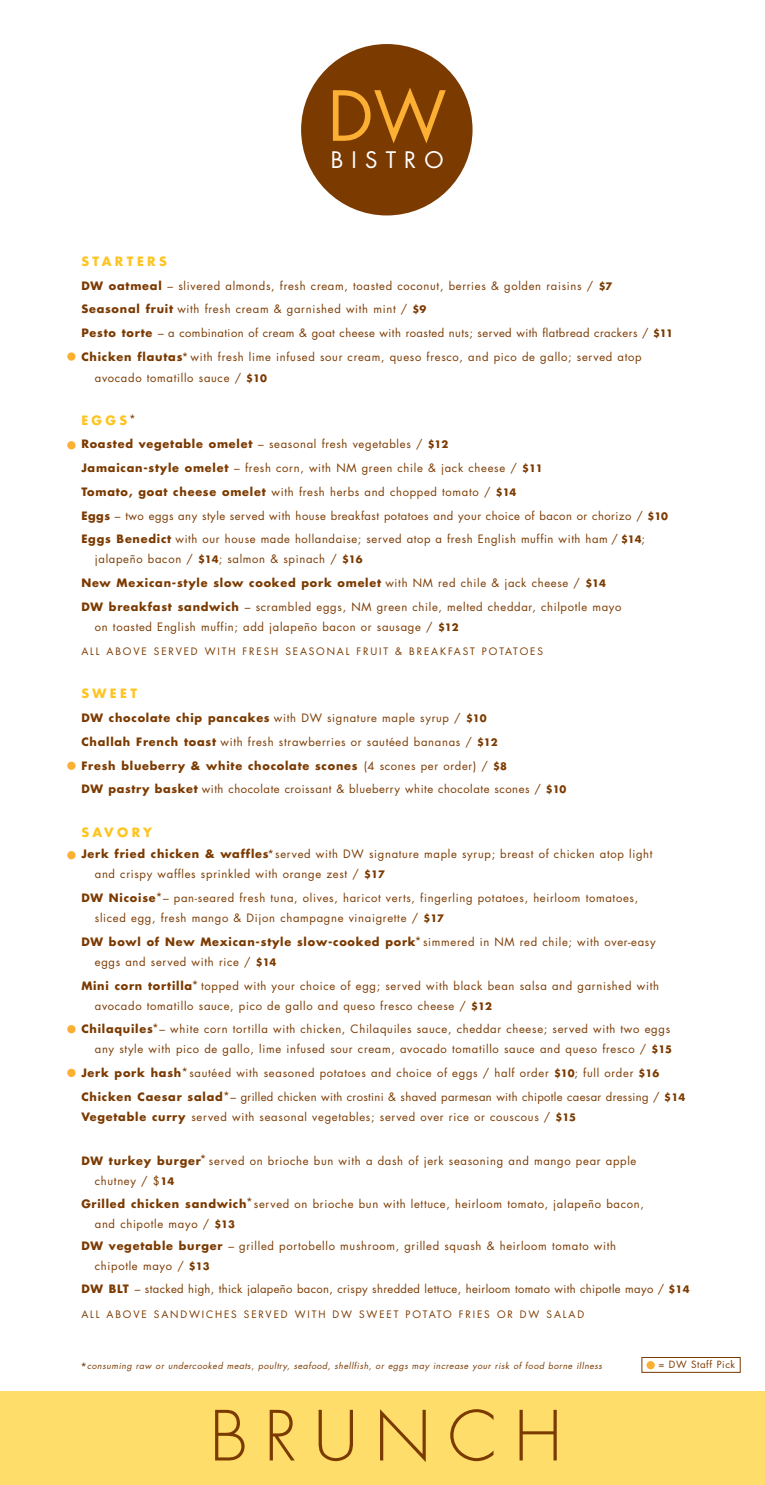
<style>
.page{position:relative;width:765px;height:1485px;background:#fff}
.page>*{position:absolute;margin:0;border:0;box-sizing:border-box;transform-origin:0 0}
.t1{font:300 67.12px "Futura";letter-spacing:.25em;color:#7b3a00}
.t2{font:67.12px "Futura";color:#fbb033}
.t3{font:22.12px "Futura";letter-spacing:.37em;color:#fff}
.t4{font:700 12.5px "Futura";letter-spacing:.275em;color:#fec422}
.t5{font:11.25px/23.8px "Futura";letter-spacing:.06em;color:#7b3a00}
.t6{font:11.25px/23.8px "Futura";letter-spacing:.03em;color:#7b3a00}
.t7{font:10px "Futura";letter-spacing:.185em;color:#7b3a00}
.t8{font:9.75px "Futura";letter-spacing:.06em;color:#7b3a00}
.t9{font:italic 8.75px "Futura";letter-spacing:.06em;color:#7b3a00}
.s1{font-weight:700}
.s2{font-weight:700;font-size:10px}
.s3{font-style:normal;font-size:11.25px}
</style>
<div class="page">
<div style="left:0;top:1391px;width:765px;height:94px;background:#ffdd6b"></div>
<div style="left:301px;top:44px;width:172px;height:171px;background:#7b3a00;border-radius:50%"></div>
<div style="left:647px;top:1361px;width:8px;height:8px;background:#fbb033;border-radius:50%"></div>
<div style="left:642px;top:1357px;width:99px;height:16px;border:1px solid #7b3a00"></div>
<div style="left:67px;top:352px;width:9px;height:9px;background:#fbb033;border-radius:50%"></div>
<div style="left:67px;top:441px;width:9px;height:8px;background:#fbb033;border-radius:50%"></div>
<div style="left:67px;top:762px;width:9px;height:8px;background:#fbb033;border-radius:50%"></div>
<div style="left:67px;top:851px;width:9px;height:8px;background:#fbb033;border-radius:50%"></div>
<div style="left:67px;top:1025px;width:9px;height:8px;background:#fbb033;border-radius:50%"></div>
<div style="left:67px;top:1069px;width:9px;height:8px;background:#fbb033;border-radius:50%"></div>
<h1 class="t2" style="left:328px;top:70px;width:120px">DW</h1>
<h2 class="t3" style="left:331px;top:145px;width:114px">BISTRO</h2>
<p class="t4" style="left:81px;top:253px;width:87px">STARTERS</p>
<p class="t5" style="left:81px;top:273px;width:593px"><span class="s1">DW oatmeal</span> – slivered almonds, fresh cream, toasted coconut, berries &amp; golden raisins / <span class="s2">$7<br></span><span class="s1">Seasonal fruit</span> with fresh cream &amp; garnished with mint / <span class="s2">$9<br></span><span class="s1">Pesto torte</span> – a combination of cream &amp; goat cheese with roasted nuts; served with flatbread crackers / <span class="s2">$11<br></span><span class="s1">Chicken flautas</span> with fresh lime infused sour cream, queso fresco, and pico de gallo; served atop</p>
<p class="t5" style="left:95px;top:366px;width:174px">avocado tomatillo sauce / <span class="s2">$10</span></p>
<p class="t4" style="left:81px;top:411px;width:47px">EGGS</p>
<p class="t5" style="left:81px;top:432px;width:588px"><span class="s1">Roasted vegetable omelet</span> – seasonal fresh vegetables / <span class="s2">$12<br></span><span class="s1">Jamaican-style omelet</span> – fresh corn, with NM green chile &amp; jack cheese / <span class="s2">$11<br></span><span class="s1">Tomato, goat cheese omelet</span> with fresh herbs and chopped tomato / <span class="s2">$14<br></span><span class="s1">Eggs</span> – two eggs any style served with house breakfast potatoes and your choice of bacon or chorizo / <span class="s2">$10<br></span><span class="s1">Eggs Benedict</span> with our house made hollandaise; served atop a fresh English muffin with ham / <span class="s2">$14</span>;</p>
<p class="t5" style="left:81px;top:547px;width:542px;text-indent:14px">jalapeño bacon / <span class="s2">$14</span>; salmon &amp; spinach / <span class="s2">$16<br></span><span class="s1">New Mexican-style slow cooked pork omelet</span> with NM red chile &amp; jack cheese / <span class="s2">$14<br></span><span class="s1">DW breakfast sandwich</span> – scrambled eggs, NM green chile, melted cheddar, chilpotle mayo</p>
<p class="t5" style="left:95px;top:615px;width:365px">on toasted English muffin; add jalapeño bacon or sausage / <span class="s2">$12</span></p>
<p class="t7" style="left:81px;top:644px;width:463px">ALL ABOVE SERVED WITH FRESH SEASONAL FRUIT &amp; BREAKFAST POTATOES</p>
<p class="t4" style="left:81px;top:685px;width:57px">SWEET</p>
<p class="t5" style="left:81px;top:706px;width:487px"><span class="s1">DW chocolate chip pancakes</span> with DW signature maple syrup / <span class="s2">$10<br></span><span class="s1">Challah French toast</span> with fresh strawberries or sautéed bananas / <span class="s2">$12<br></span><span class="s1">Fresh blueberry &amp; white chocolate scones</span> (4 scones per order) / <span class="s2">$8<br></span><span class="s1">DW pastry basket</span> with chocolate croissant &amp; blueberry white chocolate scones / <span class="s2">$10</span></p>
<p class="t4" style="left:81px;top:824px;width:72px">SAVORY</p>
<p class="t5" style="left:95px;top:844px;width:559px;line-height:20px;text-indent:-14px"><span class="s1">Jerk fried chicken &amp; waffles</span> served with DW signature maple syrup; breast of chicken atop light and crispy waffles sprinkled with orange zest / <span class="s2">$17</span></p>
<p class="t5" style="left:95px;top:888px;width:545px;line-height:20px;text-indent:-14px"><span class="s1">DW Nicoise</span> – pan-seared fresh tuna, olives, haricot verts, fingerling potatoes, heirloom tomatoes, sliced egg, fresh mango &amp; Dijon champagne vinaigrette / <span class="s2">$17</span></p>
<p class="t5" style="left:95px;top:932px;width:562px;line-height:20px;text-indent:-14px"><span class="s1">DW bowl of New Mexican-style slow-cooked pork</span> simmered in NM red chile; with over-easy eggs and served with rice / <span class="s2">$14</span></p>
<p class="t5" style="left:95px;top:975px;width:566px;line-height:20px;text-indent:-14px"><span class="s1">Mini corn tortilla</span> topped with your choice of egg; served with black bean salsa and garnished with avocado tomatillo sauce, pico de gallo and queso fresco cheese / <span class="s2">$12</span></p>
<p class="t5" style="left:81px;top:1019px;width:592px;line-height:20px;text-align:right"><span class="s1">Chilaquiles</span> – white corn tortilla with chicken, Chilaquiles sauce, cheddar cheese; served with two eggs any style with pico de gallo, lime infused sour cream, avocado tomatillo sauce and queso fresco / <span class="s2">$15</span></p>
<p class="t6" style="left:81px;top:1061px;width:606px"><span class="s1">Jerk pork hash</span> sautéed with seasoned potatoes and choice of eggs / half order <span class="s2">$10</span>; full order <span class="s2">$16<br></span><span class="s1">Chicken Caesar salad</span> – grilled chicken with crostini &amp; shaved parmesan with chipotle caesar dressing / <span class="s2">$14</span></p>
<p class="t5" style="left:81px;top:1105px;width:496px"><span class="s1">Vegetable curry</span> served with seasonal vegetables; served over rice or couscous / <span class="s2">$15</span></p>
<p class="t5" style="left:95px;top:1150px;width:543px;line-height:20px;text-indent:-14px"><span class="s1">DW turkey burger</span> served on brioche bun with a dash of jerk seasoning and mango pear apple chutney / $<span class="s2">14</span></p>
<p class="t5" style="left:95px;top:1194px;width:551px;line-height:20px;text-indent:-14px"><span class="s1">Grilled chicken sandwich</span> served on brioche bun with lettuce, heirloom tomato, jalapeño bacon, and chipotle mayo / <span class="s2">$13</span></p>
<p class="t5" style="left:95px;top:1235px;width:523px;line-height:20px;text-indent:-14px"><span class="s1">DW vegetable burger</span> – grilled portobello mushroom, grilled squash &amp; heirloom tomato with chipotle mayo / <span class="s2">$13</span></p>
<p class="t6" style="left:81px;top:1277px;width:610px"><span class="s1">DW BLT</span> – stacked high, thick jalapeño bacon, crispy shredded lettuce, heirloom tomato with chipotle mayo / <span class="s2">$14</span></p>
<p class="t7" style="left:81px;top:1308px;width:504px">ALL ABOVE SANDWICHES SERVED WITH DW SWEET POTATO FRIES OR DW SALAD</p>
<p class="t5" style="left:182px;top:344px;width:8px">*</p>
<p class="t5" style="left:129px;top:407px;width:8px">*</p>
<p class="t5" style="left:267px;top:842px;width:8px">*</p>
<p class="t5" style="left:156px;top:885px;width:8px">*</p>
<p class="t5" style="left:415px;top:929px;width:8px">*</p>
<p class="t5" style="left:192px;top:972px;width:8px">*</p>
<p class="t5" style="left:152px;top:1016px;width:8px">*</p>
<p class="t5" style="left:182px;top:1060px;width:8px">*</p>
<p class="t5" style="left:223px;top:1084px;width:8px">*</p>
<p class="t5" style="left:200px;top:1147px;width:8px">*</p>
<p class="t5" style="left:246px;top:1190px;width:8px">*</p>
<p class="t9" style="left:80px;top:1360px;width:523px"><span class="s3">*</span>consuming raw or undercooked meats, poultry, seafood, shellfish, or eggs may increase your risk of food borne illness</p>
<h1 class="t1" style="left:210px;top:1393px;width:354px">BRUNCH</h1>
<p class="t8" style="left:658px;top:1358px;width:78px">= DW Staff Pick</p>
</div>
